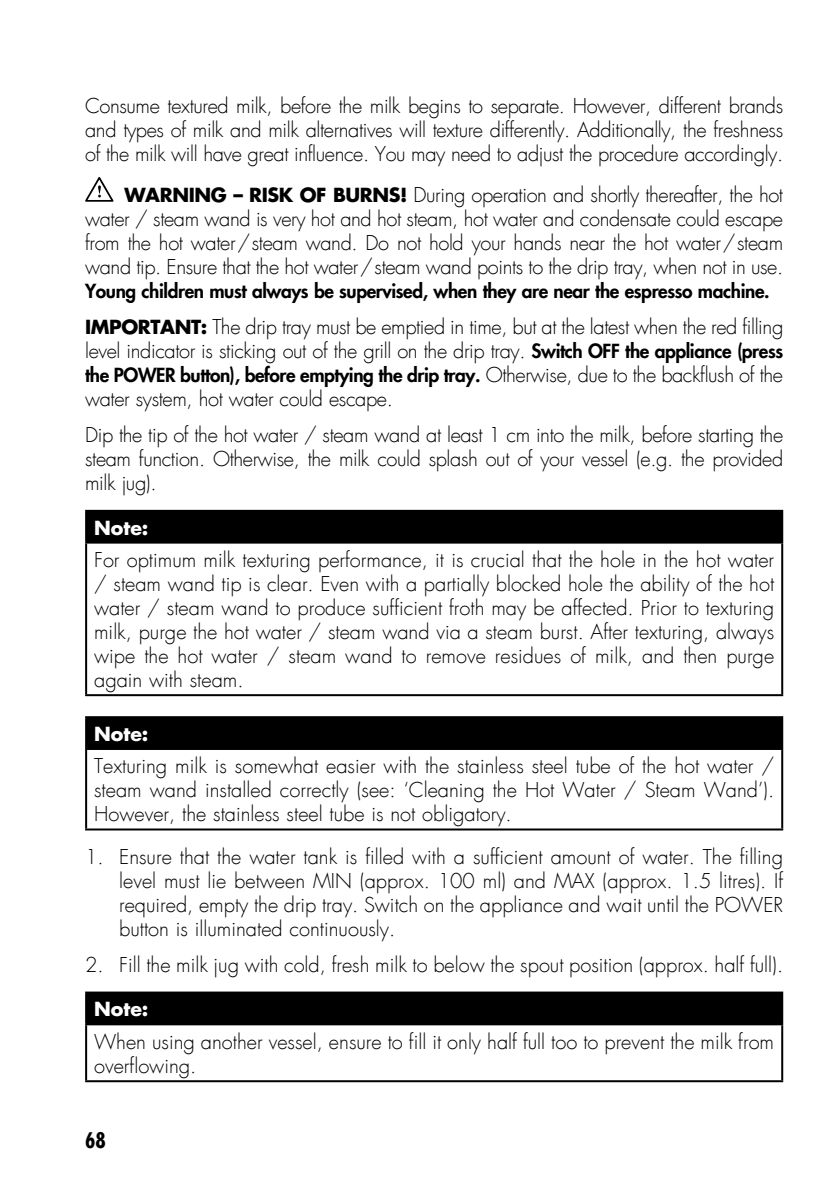
<style>
.page{position:relative;width:840px;height:1191px;background:#fff}
.page>*{position:absolute;margin:0;border:0;box-sizing:border-box;transform-origin:0 0}
.t1{font:700 condensed 21px "Futura LT";color:#000}
.t2{font:300 20px/24px "Futura LT";letter-spacing:-.02em;color:#000;text-align:justify}
.t3{font:300 20px/24px "Futura LT";color:#000}
.t4{font:800 19px "Futura LT";letter-spacing:-.02em;color:#000}
.t5{font:700 19px "Futura LT";color:#fff}
.s1{font-weight:700;font-size:19px}
.s2{font-weight:800;font-size:19px}
.s3{font-weight:300;font-size:20px}
</style>
<div class="page">
<svg style="left:85px;top:177px;width:28px;height:25px"></svg>
<div style="left:86px;top:511px;width:695px;height:31px;background:#000"></div>
<hr style="left:85px;top:510px;width:697px;height:2px;background:#000">
<hr style="left:85px;top:512px;width:2px;height:29px;background:#000">
<hr style="left:780px;top:512px;width:2px;height:29px;background:#000">
<hr style="left:85px;top:541px;width:697px;height:2px;background:#000">
<hr style="left:85px;top:543px;width:2px;height:151px;background:#000">
<hr style="left:780px;top:543px;width:2px;height:151px;background:#000">
<hr style="left:85px;top:694px;width:697px;height:2px;background:#000">
<div style="left:86px;top:717px;width:695px;height:32px;background:#000"></div>
<hr style="left:85px;top:716px;width:697px;height:2px;background:#000">
<hr style="left:85px;top:718px;width:2px;height:30px;background:#000">
<hr style="left:780px;top:718px;width:2px;height:30px;background:#000">
<hr style="left:85px;top:748px;width:697px;height:2px;background:#000">
<hr style="left:85px;top:750px;width:2px;height:78px;background:#000">
<hr style="left:780px;top:750px;width:2px;height:78px;background:#000">
<hr style="left:85px;top:828px;width:697px;height:2px;background:#000">
<div style="left:86px;top:992px;width:695px;height:32px;background:#000"></div>
<hr style="left:85px;top:991px;width:697px;height:2px;background:#000">
<hr style="left:85px;top:993px;width:2px;height:30px;background:#000">
<hr style="left:780px;top:993px;width:2px;height:30px;background:#000">
<hr style="left:85px;top:1023px;width:697px;height:2px;background:#000">
<hr style="left:85px;top:1025px;width:2px;height:55px;background:#000">
<hr style="left:780px;top:1025px;width:2px;height:55px;background:#000">
<hr style="left:85px;top:1080px;width:697px;height:2px;background:#000">
<p class="t2" style="left:85px;top:94px;width:699px">Consume textured milk, before the milk begins to separate. However, different brands and types of milk and milk alternatives will texture differently. Additionally, the freshness of the milk will have great influence. You may need to adjust the procedure accordingly.</p>
<p class="t2" style="left:85px;top:183px;width:699px;text-indent:39px"><span class="s1">WARNING – RISK OF BURNS!</span> During operation and shortly thereafter, the hot water / steam wand is very hot and hot steam, hot water and condensate could escape from the hot water/steam wand. Do not hold your hands near the hot water/steam wand tip. Ensure that the hot water/steam wand points to the drip tray, when not in use.</p>
<p class="t4" style="left:85px;top:278px;width:685px">Young children must always be supervised, when they are near the espresso machine.</p>
<p class="t2" style="left:85px;top:315px;width:699px"><span class="s1">IMPORTANT:</span> The drip tray must be emptied in time, but at the latest when the red filling level indicator is sticking out of the grill on the drip tray. <span class="s2">Switch OFF the appliance (press</span></p>
<p class="t4" style="left:85px;top:362px;width:699px">the POWER button), before emptying the drip tray. <span class="s3">Otherwise, due to the backflush of the</span></p>
<p class="t2" style="left:85px;top:381px;width:699px;line-height:36px">water system, hot water could escape.<br>Dip the tip of the hot water / steam wand at least 1 cm into the milk, before starting the</p>
<p class="t2" style="left:85px;top:447px;width:699px">steam function. Otherwise, the milk could splash out of your vessel (e.g. the provided milk jug).</p>
<p class="t5" style="left:94px;top:515px;width:56px">Note:</p>
<p class="t2" style="left:94px;top:548px;width:681px">For optimum milk texturing performance, it is crucial that the hole in the hot water / steam wand tip is clear. Even with a partially blocked hole the ability of the hot water / steam wand to produce sufficient froth may be affected. Prior to texturing milk, purge the hot water / steam wand via a steam burst. After texturing, always wipe the hot water / steam wand to remove residues of milk, and then purge again with steam.</p>
<p class="t5" style="left:94px;top:721px;width:56px">Note:</p>
<p class="t2" style="left:94px;top:754px;width:681px">Texturing milk is somewhat easier with the stainless steel tube of the hot water / steam wand installed correctly (see: ‘Cleaning the Hot Water / Steam Wand’).<br>However, the stainless steel tube is not obligatory.</p>
<p class="t2" style="left:119px;top:844px;width:665px;text-indent:-34px">1. Ensure that the water tank is filled with a sufficient amount of water. The filling level must lie between MIN (approx. 100 ml) and MAX (approx. 1.5 litres). If required, empty the drip tray. Switch on the appliance and wait until the POWER button is illuminated continuously.</p>
<p class="t3" style="left:85px;top:952px;width:699px">2. Fill the milk jug with cold, fresh milk to below the spout position (approx. half full).</p>
<p class="t5" style="left:94px;top:996px;width:56px">Note:</p>
<p class="t3" style="left:94px;top:1030px;width:681px">When using another vessel, ensure to fill it only half full too to prevent the milk from overflowing.</p>
<p class="t1" style="left:85px;top:1127px;width:22px">68</p>
</div>
